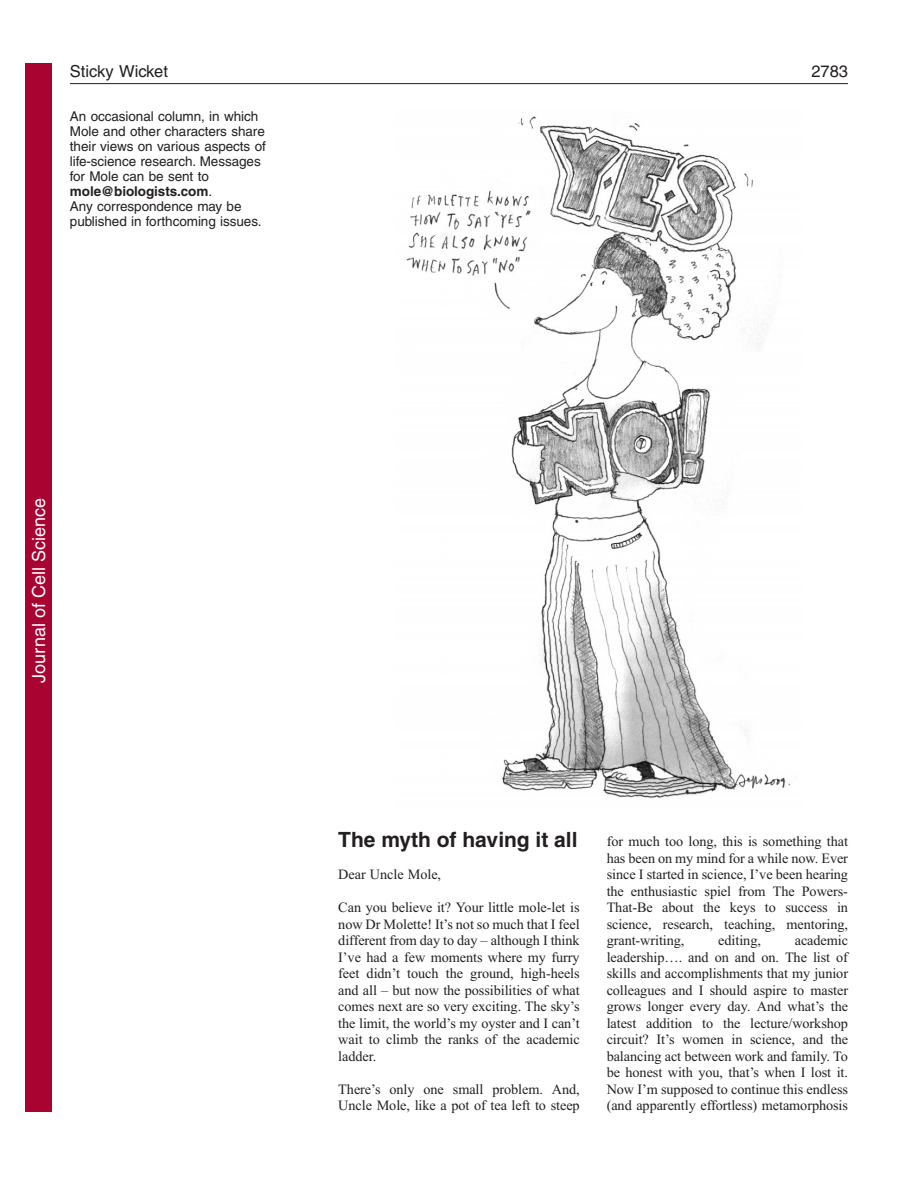
<style>
.page{position:relative;width:918px;height:1188px;background:#fff}
.page>*{position:absolute;margin:0;border:0;box-sizing:border-box;transform-origin:0 0}
.t1{font:700 21px "Helvetica";color:#231f20}
.t2{font:18px "Helvetica";color:#fff}
.t3{font:16.5px "Helvetica";color:#231f20}
.t4{font:14.25px/16.5px "Times New Roman";letter-spacing:-.005em;color:#231f20;text-align:justify}
.t5{font:13.5px/15px "Helvetica";letter-spacing:-.005em;color:#231f20}
.s1{font-weight:700}
</style>
<div class="page">
<hr style="left:70px;top:83px;width:778px;height:1px;background:#231f20">
<img style="left:406px;top:116px;width:385px;height:683px">
<div style="left:26px;top:64px;width:26px;height:1048px;background:#a90332"></div>
<p class="t3" style="left:70px;top:65px;width:99px">Sticky Wicket</p>
<p class="t3" style="left:811px;top:65px;width:38px">2783</p>
<p class="t5" style="left:70px;top:110px;width:197px">An occasional column, in which<br>Mole and other characters share their views on various aspects of life-science research. Messages for Mole can be sent to <span class="s1">mole@biologists.com</span>.<br>Any correspondence may be published in forthcoming issues.</p>
<p class="t2" style="left:28px;top:683px;width:186px;rotate:-90deg">Journal of Cell Science</p>
<h1 class="t1" style="left:338px;top:832px;width:241px">The myth of having it all</h1>
<p class="t4" style="left:338px;top:867px;width:104px">Dear Uncle Mole,</p>
<p class="t4" style="left:338px;top:900px;width:243px">Can you believe it? Your little mole-let is now Dr Molette! It’s not so much that I feel different from day to day – although I think I’ve had a few moments where my furry feet didn’t touch the ground, high-heels and all – but now the possibilities of what comes next are so very exciting. The sky’s the limit, the world’s my oyster and I can’t wait to climb the ranks of the academic ladder.</p>
<p class="t4" style="left:338px;top:1082px;width:243px">There’s only one small problem. And,<br>Uncle Mole, like a pot of tea left to steep</p>
<p class="t4" style="left:607px;top:834px;width:243px">for much too long, this is something that has been on my mind for a while now. Ever since I started in science, I’ve been hearing the enthusiastic spiel from The Powers-That-Be about the keys to success in science, research, teaching, mentoring, grant-writing,</p>
<p class="t4" style="left:607px;top:933px;width:243px;text-indent:188px">academic leadership…. and on and on. The list of skills and accomplishments that my junior colleagues and I should aspire to master grows longer every day. And what’s the latest addition to the lecture/workshop circuit? It’s women in science, and the balancing act between work and family. To be honest with you, that’s when I lost it.<br>Now I’m supposed to continue this endless (and apparently effortless) metamorphosis</p>
<p class="t4" style="left:718px;top:933px;width:44px">editing,</p>
</div>
